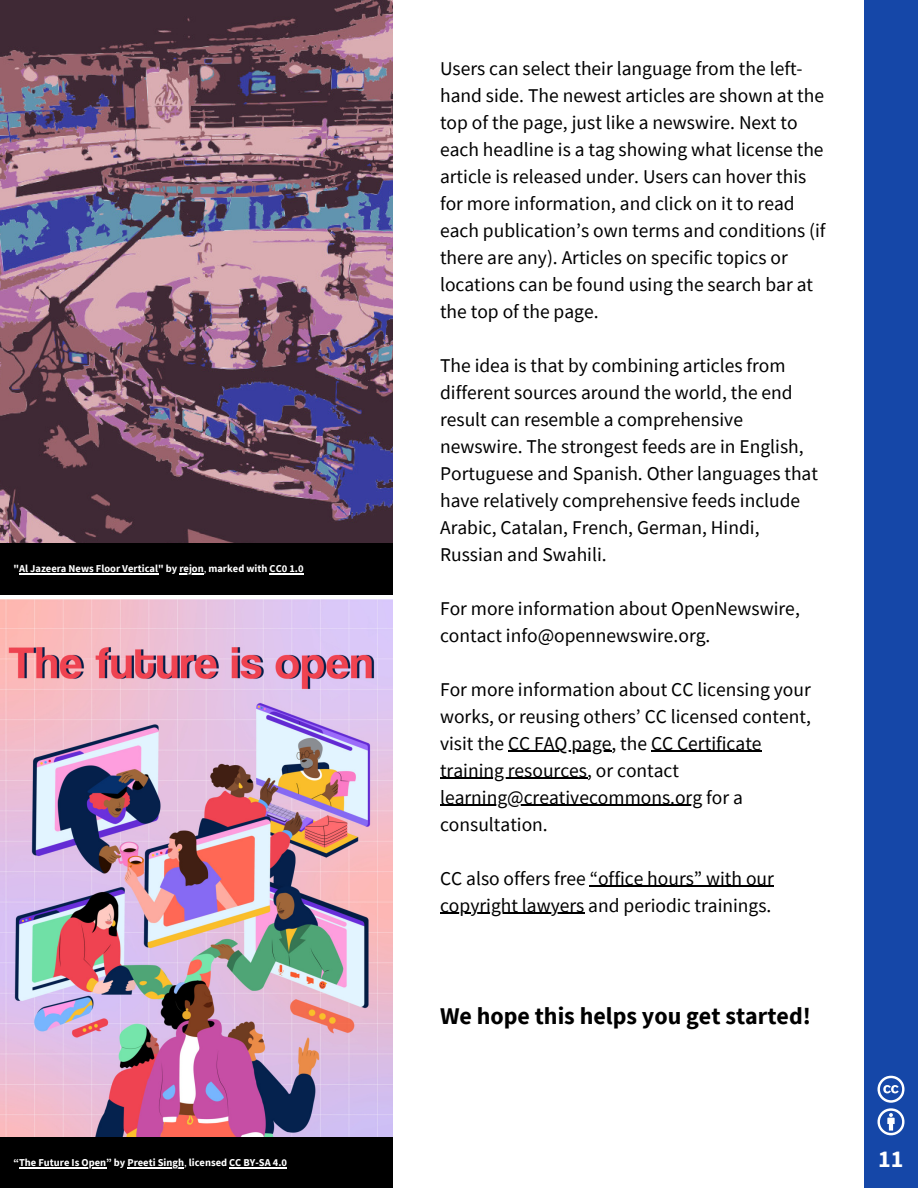
<style>
.page{position:relative;width:918px;height:1188px;background:#fff}
.page>*{position:absolute;margin:0;border:0;box-sizing:border-box;transform-origin:0 0}
.t1{font:700 24px "Source Sans Pro";color:#000}
.t2{font:700 24px "Source Sans Pro";color:#fff}
.t3{font:19.5px/27px "Source Sans Pro";color:#000}
.t4{font:700 10.5px "Source Sans Pro";color:#fff}
.s1{font-weight:400}
</style>
<div class="page">
<img style="left:0;top:0;width:393px;height:544px">
<img style="left:0;top:600px;width:393px;height:538px">
<div style="left:864px;top:0;width:54px;height:1188px;background:#1547a8"></div>
<svg style="left:878px;top:1076px;width:26px;height:59px"></svg>
<hr style="left:508px;top:751px;width:104px;height:1px;background:#000">
<hr style="left:651px;top:751px;width:111px;height:1px;background:#000">
<hr style="left:440px;top:778px;width:147px;height:1px;background:#000">
<hr style="left:440px;top:805px;width:262px;height:1px;background:#000">
<hr style="left:590px;top:886px;width:184px;height:1px;background:#000">
<hr style="left:440px;top:913px;width:144px;height:1px;background:#000">
<div style="left:0;top:544px;width:393px;height:50px;background:#000"></div>
<hr style="left:270px;top:573px;width:34px;height:1px;background:#fff">
<div style="left:0;top:1138px;width:393px;height:50px;background:#000"></div>
<hr style="left:19px;top:1167px;width:87px;height:1px;background:#fff">
<hr style="left:127px;top:1167px;width:57px;height:1px;background:#fff">
<hr style="left:229px;top:1167px;width:58px;height:1px;background:#fff">
<p class="t4" style="left:14px;top:561px;width:292px">"Al Jazeera News Floor Vertical" by rejon<span class="s1">,</span> marked with CC0 1.0</p>
<p class="t4" style="left:14px;top:1155px;width:275px">“The Future Is Open” by Preeti Singh<span class="s1">,</span> licensed CC BY-SA 4.0</p>
<p class="t3" style="left:440px;top:54px;width:387px">Users can select their language from the left&shy;hand side. The newest articles are shown at the top of the page, just like a newswire. Next to each headline is a tag showing what license the article is released under. Users can hover this for more information, and click on it to read each publication’s own terms and conditions (if there are any). Articles on specific topics or locations can be found using the search bar at the top of the page.</p>
<p class="t3" style="left:440px;top:351px;width:379px">The idea is that by combining articles from different sources around the world, the end result can resemble a comprehensive newswire. The strongest feeds are in English, Portuguese and Spanish. Other languages that have relatively comprehensive feeds include Arabic, Catalan, French, German, Hindi, Russian and Swahili.</p>
<p class="t3" style="left:440px;top:594px;width:361px">For more information about OpenNewswire, contact info@opennewswire.org.</p>
<p class="t3" style="left:440px;top:675px;width:372px">For more information about CC licensing your works, or reusing others’ CC licensed content, visit the CC FAQ page, the CC Certificate training resources, or contact learning@creativecommons.org for a consultation.</p>
<p class="t3" style="left:440px;top:864px;width:335px">CC also offers free “office hours” with our copyright lawyers and periodic trainings.</p>
<p class="t1" style="left:440px;top:1000px;width:372px">We hope this helps you get started!</p>
<p class="t2" style="left:878px;top:1143px;width:27px">11</p>
</div>
